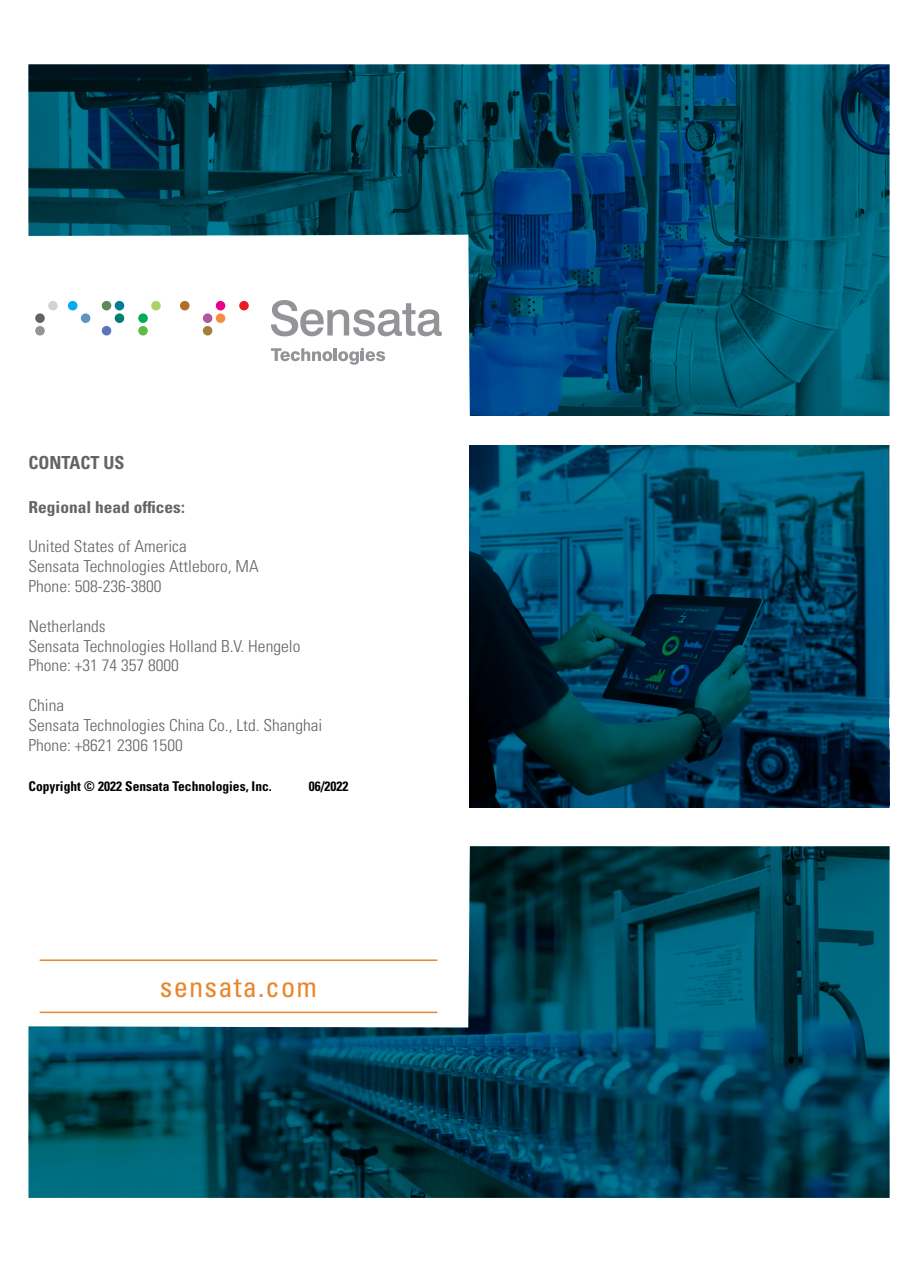
<style>
.page{position:relative;width:918px;height:1263px;background:#fff}
.page>*{position:absolute;margin:0;border:0;box-sizing:border-box;transform-origin:0 0}
.t1{font:condensed 28.5px "Univers LT Std";letter-spacing:.04em;color:#e9862c}
.t2{font:700 condensed 18px "Univers";color:#636466}
.t3{font:300 condensed 16.5px/19.8px "Univers";color:#636466;scale:1.05 1}
.t4{font:700 condensed 16.5px "Univers";color:#636466;scale:1.05 1}
.t5{font:700 condensed 13.5px "Univers";color:#000}
</style>
<div class="page">
<img style="left:28px;top:64px;width:862px;height:352px">
<img style="left:28px;top:846px;width:862px;height:352px">
<img style="left:470px;top:445px;width:420px;height:363px">
<hr style="left:40px;top:959px;width:397px;height:2px;background:#e9862c">
<hr style="left:40px;top:1011px;width:397px;height:2px;background:#e9862c">
<svg style="left:271px;top:300px;width:171px;height:36px"></svg>
<svg style="left:271px;top:348px;width:114px;height:17px"></svg>
<div style="left:35px;top:326px;width:10px;height:9px;background:#929497;border-radius:50%"></div>
<div style="left:68px;top:301px;width:9px;height:9px;background:#00adee;border-radius:50%"></div>
<div style="left:81px;top:313px;width:9px;height:10px;background:#6394bc;border-radius:50%"></div>
<div style="left:102px;top:301px;width:9px;height:9px;background:#5b895d;border-radius:50%"></div>
<div style="left:115px;top:301px;width:9px;height:9px;background:#007c97;border-radius:50%"></div>
<div style="left:115px;top:313px;width:9px;height:10px;background:#007d6f;border-radius:50%"></div>
<div style="left:102px;top:326px;width:9px;height:9px;background:#5a76b9;border-radius:50%"></div>
<div style="left:151px;top:301px;width:10px;height:9px;background:#abd26a;border-radius:50%"></div>
<div style="left:138px;top:313px;width:10px;height:10px;background:#00aa5b;border-radius:50%"></div>
<div style="left:138px;top:326px;width:10px;height:9px;background:#5fba46;border-radius:50%"></div>
<div style="left:216px;top:301px;width:9px;height:9px;background:#eb008b;border-radius:50%"></div>
<div style="left:203px;top:313px;width:9px;height:10px;background:#b3559f;border-radius:50%"></div>
<div style="left:216px;top:313px;width:9px;height:10px;background:#f68e41;border-radius:50%"></div>
<div style="left:203px;top:326px;width:9px;height:9px;background:#a0813a;border-radius:50%"></div>
<div style="left:239px;top:301px;width:10px;height:9px;background:#ec1c24;border-radius:50%"></div>
<div style="left:48px;top:301px;width:10px;height:9px;background:#d0d2d3;border-radius:50%"></div>
<div style="left:35px;top:313px;width:10px;height:10px;background:#626366;border-radius:50%"></div>
<div style="left:180px;top:301px;width:10px;height:9px;background:#b07029;border-radius:50%"></div>
<p class="t2" style="left:28px;top:451px;width:97px">CONTACT US</p>
<p class="t4" style="left:28px;top:497px;width:150px">Regional head offices:</p>
<p class="t3" style="left:28px;top:537px;width:221px">United States of America<br>Sensata Technologies Attleboro, MA<br>Phone: 508-236-3800</p>
<p class="t3" style="left:28px;top:616px;width:260px">Netherlands<br>Sensata Technologies Holland B.V. Hengelo<br>Phone: +31 74 357 8000</p>
<p class="t3" style="left:28px;top:695px;width:281px">China<br>Sensata Technologies China Co., Ltd. Shanghai<br>Phone: +8621 2306 1500</p>
<p class="t5" style="left:28px;top:778px;width:245px">Copyright © 2022 Sensata Technologies, Inc.</p>
<p class="t5" style="left:309px;top:778px;width:41px">06/2022</p>
<h1 class="t1" style="left:160px;top:968px;width:159px">sensata.com</h1>
</div>
